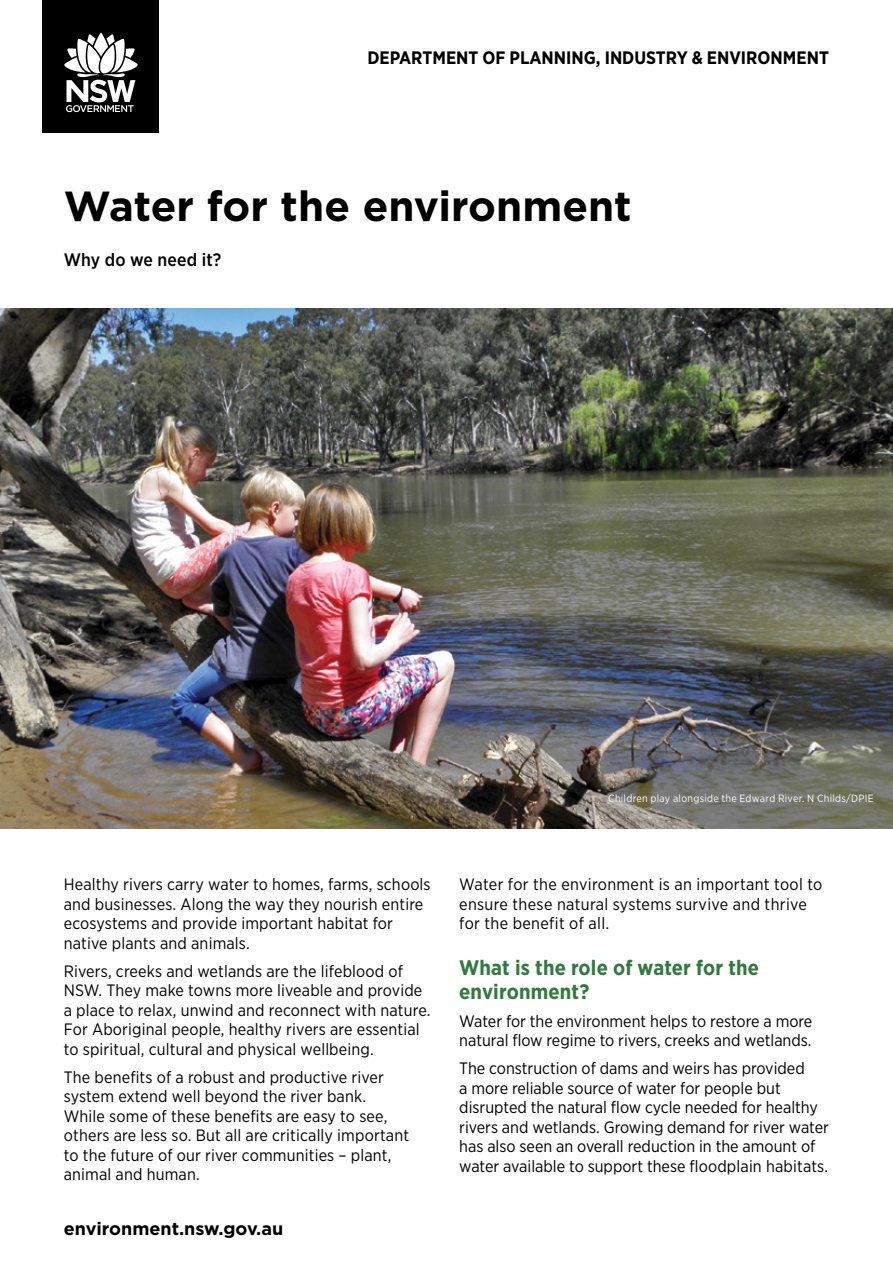
<style>
.page{position:relative;width:893px;height:1263px;background:#fff}
.page>*{position:absolute;margin:0;border:0;box-sizing:border-box;transform-origin:0 0}
._01_Heading_1{font:700 42px "Gotham";color:#000}
._05_Heading_2{font:700 21px/24px "Gotham Narrow";letter-spacing:.01em;color:#31793d}
._04_Heading_1{font:700 18px "Gotham Narrow";color:#000}
._04_Heading_1-2{font:700 18px "Gotham";color:#000}
._02_Sub_Title{font:500 18px "Gotham Narrow";letter-spacing:.01em;color:#000}
._08_Body_copy{font:16.5px/19.5px "Gotham Narrow";letter-spacing:.01em;color:#000}
._03_Imprint{font:10.5px "Gotham Narrow";letter-spacing:.03em;color:#fff}
</style>
<div class="page">
<img style="left:0;top:308px;width:893px;height:521px">
<div style="left:43px;top:0;width:116px;height:132px;background:#000"></div>
<svg style="left:64px;top:33px;width:74px;height:79px"></svg>
<h1 class="_04_Heading_1" style="left:367px;top:46px;width:463px">DEPARTMENT OF PLANNING, INDUSTRY &amp; ENVIRONMENT</h1>
<h1 class="_01_Heading_1" style="left:64px;top:178px;width:569px">Water for the environment</h1>
<h2 class="_02_Sub_Title" style="left:64px;top:248px;width:159px">Why do we need it?</h2>
<p class="_03_Imprint" style="left:608px;top:792px;width:267px">Children play alongside the Edward River. N Childs/DPIE</p>
<p class="_08_Body_copy" style="left:64px;top:874px;width:368px">Healthy rivers carry water to homes, farms, schools and businesses. Along the way they nourish entire ecosystems and provide important habitat for native plants and animals.</p>
<p class="_08_Body_copy" style="left:64px;top:961px;width:368px">Rivers, creeks and wetlands are the lifeblood of NSW. They make towns more liveable and provide a place to relax, unwind and reconnect with nature.<br>For Aboriginal people, healthy rivers are essential to spiritual, cultural and physical wellbeing.</p>
<p class="_08_Body_copy" style="left:64px;top:1067px;width:347px">The benefits of a robust and productive river system extend well beyond the river bank.<br>While some of these benefits are easy to see, others are less so. But all are critically important to the future of our river communities – plant, animal and human.</p>
<h1 class="_04_Heading_1-2" style="left:64px;top:1216px;width:221px">environment.nsw.gov.au</h1>
<p class="_08_Body_copy" style="left:459px;top:874px;width:365px">Water for the environment is an important tool to ensure these natural systems survive and thrive for the benefit of all.</p>
<h3 class="_05_Heading_2" style="left:459px;top:955px;width:301px">What is the role of water for the environment?</h3>
<p class="_08_Body_copy" style="left:459px;top:1011px;width:355px">Water for the environment helps to restore a more natural flow regime to rivers, creeks and wetlands.</p>
<p class="_08_Body_copy" style="left:459px;top:1058px;width:371px">The construction of dams and weirs has provided<br>a more reliable source of water for people but disrupted the natural flow cycle needed for healthy rivers and wetlands. Growing demand for river water has also seen an overall reduction in the amount of water available to support these floodplain habitats.</p>
</div>
